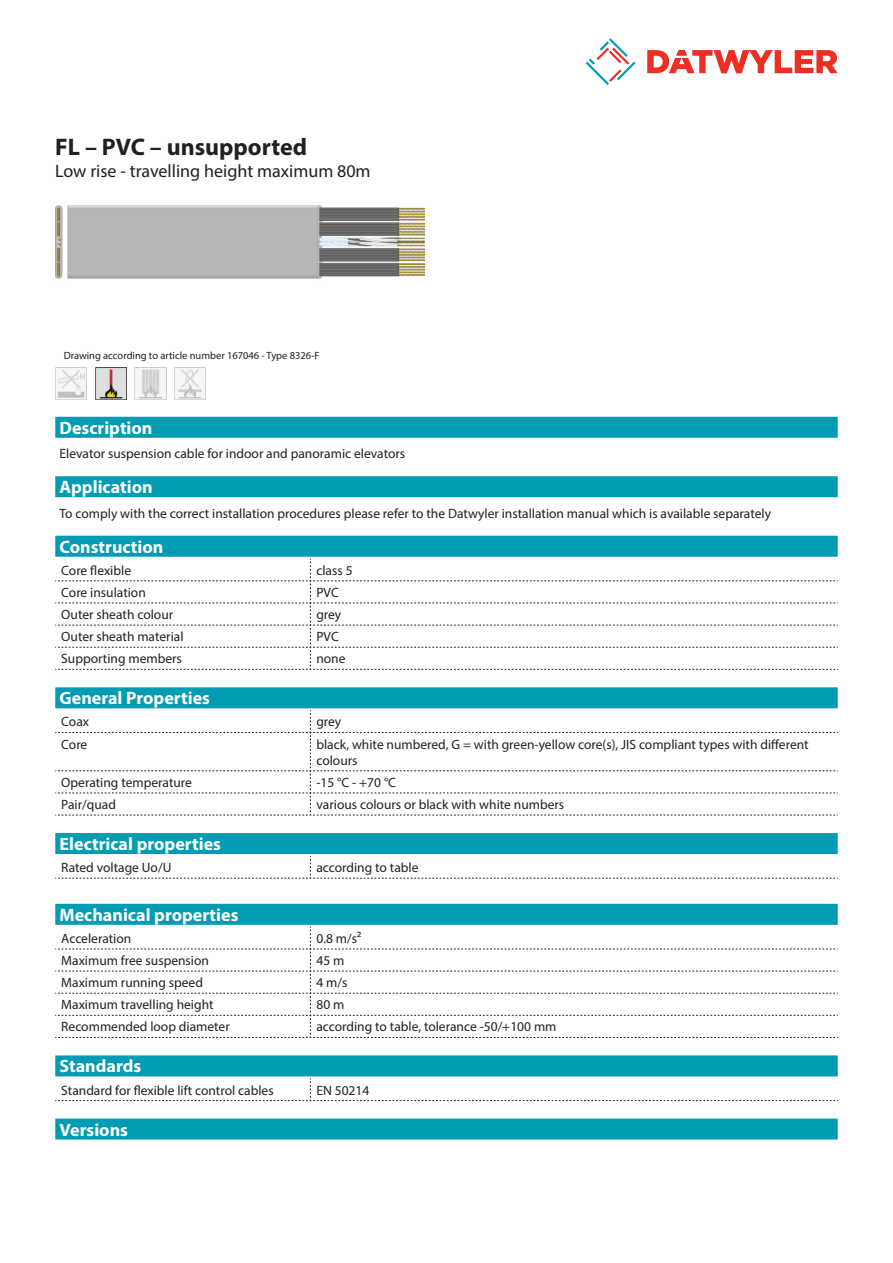
<style>
.page{position:relative;width:893px;height:1263px;background:#fff}
.page>*{position:absolute;margin:0;border:0;box-sizing:border-box;transform-origin:0 0}
.Product_Head{font:700 24px "Myriad Pro";color:#231f20}
.Standard_Head_Proper{font:700 18px "Myriad Pro";color:#fff}
.SubHead{font:18px "Myriad Pro";color:#231f20}
.myriad_light_propert{font:13.5px/16.2px "Myriad Pro";color:#231f20}
.Standard_text{font:13.5px "Myriad Pro";color:#231f20}
.imagetext{font:10.5px "Myriad Pro";color:#231f20}
</style>
<div class="page">
<svg style="left:586px;top:38px;width:49px;height:47px"></svg>
<svg style="left:647px;top:50px;width:191px;height:23px"></svg>
<div style="left:55px;top:1055px;width:783px;height:21px;background:#009cb3"></div>
<svg style="left:55px;top:1078px;width:783px;height:23px"></svg>
<div style="left:55px;top:536px;width:783px;height:21px;background:#009cb3"></div>
<svg style="left:55px;top:559px;width:783px;height:111px"></svg>
<div style="left:55px;top:904px;width:783px;height:21px;background:#009cb3"></div>
<svg style="left:55px;top:927px;width:783px;height:111px"></svg>
<img style="left:55px;top:205px;width:369px;height:74px">
<div style="left:55px;top:1118px;width:783px;height:21px;background:#009cb3"></div>
<div style="left:55px;top:417px;width:783px;height:21px;background:#009cb3"></div>
<img style="left:174px;top:368px;width:32px;height:31px">
<img style="left:135px;top:368px;width:31px;height:31px">
<img style="left:95px;top:368px;width:31px;height:31px">
<img style="left:55px;top:368px;width:32px;height:31px">
<div style="left:55px;top:476px;width:783px;height:21px;background:#009cb3"></div>
<div style="left:55px;top:687px;width:783px;height:21px;background:#009cb3"></div>
<svg style="left:55px;top:710px;width:783px;height:106px"></svg>
<div style="left:55px;top:833px;width:783px;height:21px;background:#009cb3"></div>
<svg style="left:55px;top:856px;width:783px;height:23px"></svg>
<p class="Product_Head" style="left:55px;top:131px;width:253px">FL – PVC – unsupported</p>
<p class="SubHead" style="left:55px;top:160px;width:317px">Low rise - travelling height maximum 80m</p>
<p class="imagetext" style="left:64px;top:349px;width:257px">Drawing according to article number 167046 - Type 8326-F</p>
<p class="Standard_Head_Proper" style="left:60px;top:416px;width:94px">Description</p>
<p class="Standard_text" style="left:60px;top:446px;width:347px">Elevator suspension cable for indoor and panoramic elevators</p>
<p class="Standard_Head_Proper" style="left:60px;top:475px;width:95px">Application</p>
<p class="Standard_text" style="left:60px;top:505px;width:713px">To comply with the correct installation procedures please refer to the Datwyler installation manual which is available separately</p>
<p class="Standard_Head_Proper" style="left:60px;top:535px;width:105px">Construction</p>
<p class="myriad_light_propert" style="left:61px;top:562px;width:71px">Core flexible</p>
<p class="myriad_light_propert" style="left:316px;top:562px;width:38px">class 5</p>
<p class="myriad_light_propert" style="left:61px;top:584px;width:86px">Core insulation</p>
<p class="myriad_light_propert" style="left:316px;top:584px;width:24px">PVC</p>
<p class="myriad_light_propert" style="left:61px;top:606px;width:113px">Outer sheath colour</p>
<p class="myriad_light_propert" style="left:316px;top:606px;width:26px">grey</p>
<p class="myriad_light_propert" style="left:61px;top:628px;width:124px">Outer sheath material</p>
<p class="myriad_light_propert" style="left:316px;top:628px;width:24px">PVC</p>
<p class="myriad_light_propert" style="left:61px;top:650px;width:122px">Supporting members</p>
<p class="myriad_light_propert" style="left:316px;top:650px;width:31px">none</p>
<p class="Standard_Head_Proper" style="left:60px;top:686px;width:152px">General Properties</p>
<p class="myriad_light_propert" style="left:61px;top:714px;width:29px">Coax</p>
<p class="myriad_light_propert" style="left:316px;top:714px;width:26px">grey</p>
<p class="myriad_light_propert" style="left:61px;top:736px;width:28px">Core</p>
<p class="myriad_light_propert" style="left:316px;top:736px;width:494px">black, white numbered, G = with green-yellow core(s), JIS compliant types with different colours</p>
<p class="myriad_light_propert" style="left:61px;top:774px;width:132px">Operating temperature</p>
<p class="myriad_light_propert" style="left:316px;top:774px;width:81px">-15 °C - +70 °C</p>
<p class="myriad_light_propert" style="left:61px;top:796px;width:56px">Pair/quad</p>
<p class="myriad_light_propert" style="left:316px;top:796px;width:249px">various colours or black with white numbers</p>
<p class="Standard_Head_Proper" style="left:60px;top:832px;width:163px">Electrical properties</p>
<p class="myriad_light_propert" style="left:61px;top:859px;width:112px">Rated voltage Uo/U</p>
<p class="myriad_light_propert" style="left:316px;top:859px;width:104px">according to table</p>
<p class="Standard_Head_Proper" style="left:60px;top:903px;width:180px">Mechanical properties</p>
<p class="myriad_light_propert" style="left:61px;top:930px;width:72px">Acceleration</p>
<p class="myriad_light_propert" style="left:316px;top:930px;width:46px">0.8 m/s²</p>
<p class="myriad_light_propert" style="left:61px;top:952px;width:149px">Maximum free suspension</p>
<p class="myriad_light_propert" style="left:316px;top:952px;width:29px">45 m</p>
<p class="myriad_light_propert" style="left:61px;top:974px;width:143px">Maximum running speed</p>
<p class="myriad_light_propert" style="left:316px;top:974px;width:33px">4 m/s</p>
<p class="myriad_light_propert" style="left:61px;top:996px;width:154px">Maximum travelling height</p>
<p class="myriad_light_propert" style="left:316px;top:996px;width:29px">80 m</p>
<p class="myriad_light_propert" style="left:61px;top:1018px;width:170px">Recommended loop diameter</p>
<p class="myriad_light_propert" style="left:316px;top:1018px;width:242px">according to table, tolerance -50/+100 mm</p>
<p class="Standard_Head_Proper" style="left:60px;top:1055px;width:83px">Standards</p>
<p class="myriad_light_propert" style="left:61px;top:1082px;width:214px">Standard for flexible lift control cables</p>
<p class="myriad_light_propert" style="left:316px;top:1082px;width:55px">EN 50214</p>
<p class="Standard_Head_Proper" style="left:60px;top:1118px;width:70px">Versions</p>
</div>
